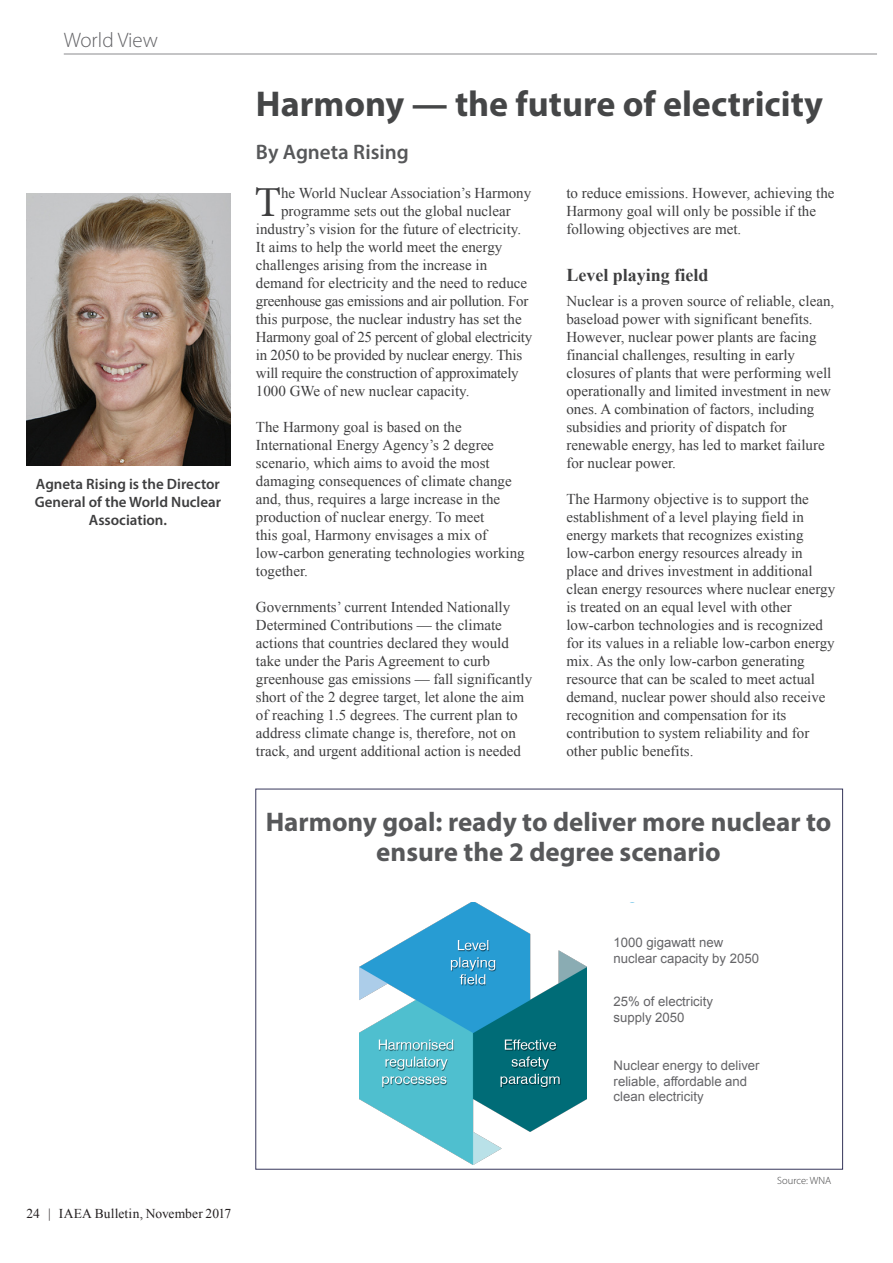
<style>
.page{position:relative;width:893px;height:1263px;background:#fff}
.page>*{position:absolute;margin:0;border:0;box-sizing:border-box;transform-origin:0 0}
.Frist_Para{font:42.75px "Minion Pro";color:#3e3e3f}
.Story_Title{font:700 36px "Myriad Pro";color:#454647}
.Box_-_Title{font:700 27px/30px "Myriad Pro";color:#57585a;text-align:center}
.Author-top{font:600 21px "Myriad Pro";color:#57585a}
.t1{font:300 21px "Myriad Pro";color:#636366}
.Paragraph_Heading_01{font:700 18px "Times New Roman";color:#3e3e3f}
.Body_Text{font:15px/18px "Times New Roman";color:#3e3e3f}
.Body_Text_-_no_space{font:15px/18px "Times New Roman";color:#3e3e3f}
.Frist_Para-2{font:15px "Times New Roman";color:#3e3e3f}
.Frist_Para-3{font:15px "Times New Roman";letter-spacing:-.02em;color:#3e3e3f}
.Photo_caption{font:600 15px/18px "Myriad Pro";color:#3e3e3f;text-align:center}
.t2{font:13.5px "Times New Roman";letter-spacing:.01em;color:#231f20}
.t3{font:13.2px/15.8px "Arial";color:#646467}
.Photo_credit{font:300 10.5px "Myriad Pro";color:#3e3e3f}
</style>
<div class="page">
<hr style="left:64px;top:54px;width:813px;height:1px;background:#636366">
<img style="left:26px;top:193px;width:204px;height:273px">
<img style="left:359px;top:902px;width:227px;height:262px">
<h3 class="t1" style="left:64px;top:27px;width:96px">World View</h3>
<p class="Photo_caption" style="left:35px;top:474px;width:188px">Agneta Rising is the Director<br>General of the World Nuclear<br>Association.</p>
<p class="Story_Title" style="left:256px;top:81px;width:568px">Harmony — the future of electricity</p>
<p class="Author-top" style="left:256px;top:138px;width:154px">By Agneta Rising</p>
<p class="Frist_Para" style="left:255px;top:174px;width:28px">T</p>
<p class="Frist_Para-2" style="left:281px;top:183px;width:252px">he World Nuclear Association’s Harmony</p>
<p class="Body_Text" style="left:566px;top:184px;width:270px">to reduce emissions. However, achieving the<br>Harmony goal will only be possible if the following objectives are met.</p>
<p class="Paragraph_Heading_01" style="left:566px;top:262px;width:144px">Level playing field</p>
<p class="Body_Text_-_no_space" style="left:566px;top:292px;width:269px">Nuclear is a proven source of reliable, clean, baseload power with significant benefits.<br>However, nuclear power plants are facing financial challenges, resulting in early closures of plants that were performing well operationally and limited investment in new ones. A combination of factors, including subsidies and priority of dispatch for renewable energy, has led to market failure for nuclear power.</p>
<p class="Body_Text" style="left:566px;top:490px;width:270px">The Harmony objective is to support the establishment of a level playing field in energy markets that recognizes existing low-carbon energy resources already in place and drives investment in additional clean energy resources where nuclear energy is treated on an equal level with other low-carbon technologies and is recognized for its values in a reliable low-carbon energy mix. As the only low-carbon generating resource that can be scaled to meet actual demand, nuclear power should also receive recognition and compensation for its contribution to system reliability and for other public benefits.</p>
<p class="Frist_Para-2" style="left:281px;top:201px;width:231px">programme sets out the global nuclear</p>
<p class="Frist_Para-2" style="left:256px;top:219px;width:267px">industry’s vision for the future of electricity.</p>
<p class="Frist_Para-2" style="left:256px;top:237px;width:248px">It aims to help the world meet the energy</p>
<p class="Frist_Para-2" style="left:256px;top:255px;width:233px">challenges arising from the increase in</p>
<p class="Frist_Para-2" style="left:256px;top:273px;width:273px">demand for electricity and the need to reduce</p>
<p class="Frist_Para-3" style="left:256px;top:291px;width:274px">greenhouse gas emissions and air pollution. For</p>
<p class="Frist_Para-2" style="left:256px;top:309px;width:267px">this purpose, the nuclear industry has set the</p>
<p class="Frist_Para-3" style="left:256px;top:327px;width:278px">Harmony goal of 25 percent of global electricity</p>
<p class="Frist_Para-3" style="left:256px;top:345px;width:268px">in 2050 to be provided by nuclear energy. This</p>
<p class="Frist_Para-3" style="left:256px;top:363px;width:264px">will require the construction of approximately</p>
<p class="Frist_Para-2" style="left:256px;top:381px;width:215px">1000 GWe of new nuclear capacity.</p>
<p class="Body_Text" style="left:256px;top:418px;width:270px">The Harmony goal is based on the International Energy Agency’s 2 degree scenario, which aims to avoid the most damaging consequences of climate change and, thus, requires a large increase in the production of nuclear energy. To meet<br>this goal, Harmony envisages a mix of low-carbon generating technologies working together.</p>
<p class="Body_Text" style="left:256px;top:598px;width:278px">Governments’ current Intended Nationally Determined Contributions — the climate actions that countries declared they would take under the Paris Agreement to curb greenhouse gas emissions — fall significantly short of the 2 degree target, let alone the aim of reaching 1.5 degrees. The current plan to address climate change is, therefore, not on track, and urgent additional action is needed</p>
<p class="Box_-_Title" style="left:266px;top:806px;width:567px">Harmony goal: ready to deliver more nuclear to ensure the 2 degree scenario</p>
<p class="t3" style="left:614px;top:935px;width:147px">1000 gigawatt new nuclear capacity by 2050</p>
<p class="t3" style="left:614px;top:994px;width:101px">25% of electricity supply 2050</p>
<p class="t3" style="left:614px;top:1057px;width:148px">Nuclear energy to deliver reliable, affordable and clean electricity</p>
<p class="t2" style="left:26px;top:1205px;width:206px">24 | IAEA Bulletin, November 2017</p>
<p class="Photo_credit" style="left:777px;top:1174px;width:56px">Source: WNA</p>
</div>
